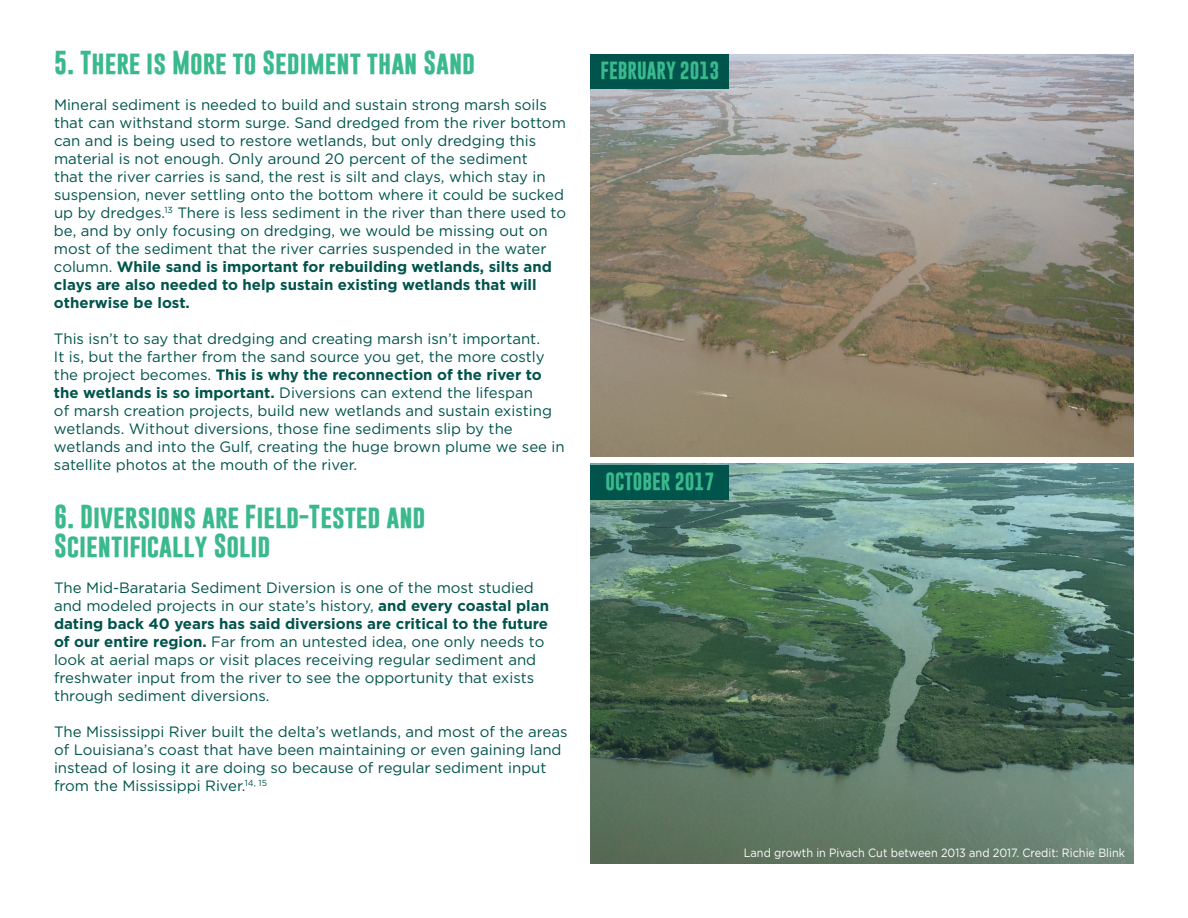
<style>
.page{position:relative;width:1188px;height:918px;background:#fff}
.page>*{position:absolute;margin:0;border:0;box-sizing:border-box;transform-origin:0 0}
.t1{font:700 24px/28.8px "Gobold";color:#3ab98d}
.t2{font:700 18px "Gobold";color:#3ab98d}
.t3{font:15px/18px "Gotham";color:#00544c}
.t4{font:12px "Gotham";color:#fff;scale:.91 1}
.s1{font-weight:700}
</style>
<div class="page">
<img style="left:591px;top:54px;width:543px;height:403px">
<img style="left:591px;top:463px;width:543px;height:401px">
<div style="left:591px;top:54px;width:138px;height:35px;background:#00544c"></div>
<div style="left:591px;top:465px;width:138px;height:35px;background:#00544c"></div>
<h1 class="t1" style="left:54px;top:49px;width:423px">5. There is More to Sediment than Sand</h1>
<p class="t3" style="left:54px;top:96px;width:514px">Mineral sediment is needed to build and sustain strong marsh soils that can withstand storm surge. Sand dredged from the river bottom can and is being used to restore wetlands, but only dredging this material is not enough. Only around 20 percent of the sediment<br>that the river carries is sand, the rest is silt and clays, which stay in suspension, never settling onto the bottom where it could be sucked up by dredges.<sup>13</sup> There is less sediment in the river than there used to be, and by only focusing on dredging, we would be missing out on most of the sediment that the river carries suspended in the water column. <span class="s1">While sand is important for rebuilding wetlands, silts and clays are also needed to help sustain existing wetlands that will otherwise be lost.</span></p>
<p class="t3" style="left:54px;top:330px;width:512px">This isn’t to say that dredging and creating marsh isn’t important.<br>It is, but the farther from the sand source you get, the more costly the project becomes. <span class="s1">This is why the reconnection of the river to the wetlands is so important.</span> Diversions can extend the lifespan<br>of marsh creation projects, build new wetlands and sustain existing wetlands. Without diversions, those fine sediments slip by the wetlands and into the Gulf, creating the huge brown plume we see in satellite photos at the mouth of the river.</p>
<h1 class="t1" style="left:54px;top:502px;width:373px">6. Diversions are Field-Tested and<br>Scientifically Solid</h1>
<p class="t3" style="left:54px;top:578px;width:497px">The Mid-Barataria Sediment Diversion is one of the most studied and modeled projects in our state’s history, <span class="s1">and every coastal plan dating back 40 years has said diversions are critical to the future of our entire region.</span> Far from an untested idea, one only needs to look at aerial maps or visit places receiving regular sediment and freshwater input from the river to see the opportunity that exists through sediment diversions.</p>
<p class="t3" style="left:54px;top:722px;width:515px">The Mississippi River built the delta’s wetlands, and most of the areas of Louisiana’s coast that have been maintaining or even gaining land instead of losing it are doing so because of regular sediment input from the Mississippi River.<sup>14,</sup> <sup>15</sup></p>
<p class="t2" style="left:601px;top:59px;width:120px">FEBRUARY 2013</p>
<p class="t2" style="left:606px;top:470px;width:110px">OCTOBER 2017</p>
<p class="t4" style="left:744px;top:845px;width:420px">Land growth in Pivach Cut between 2013 and 2017. Credit: Richie Blink</p>
</div>
